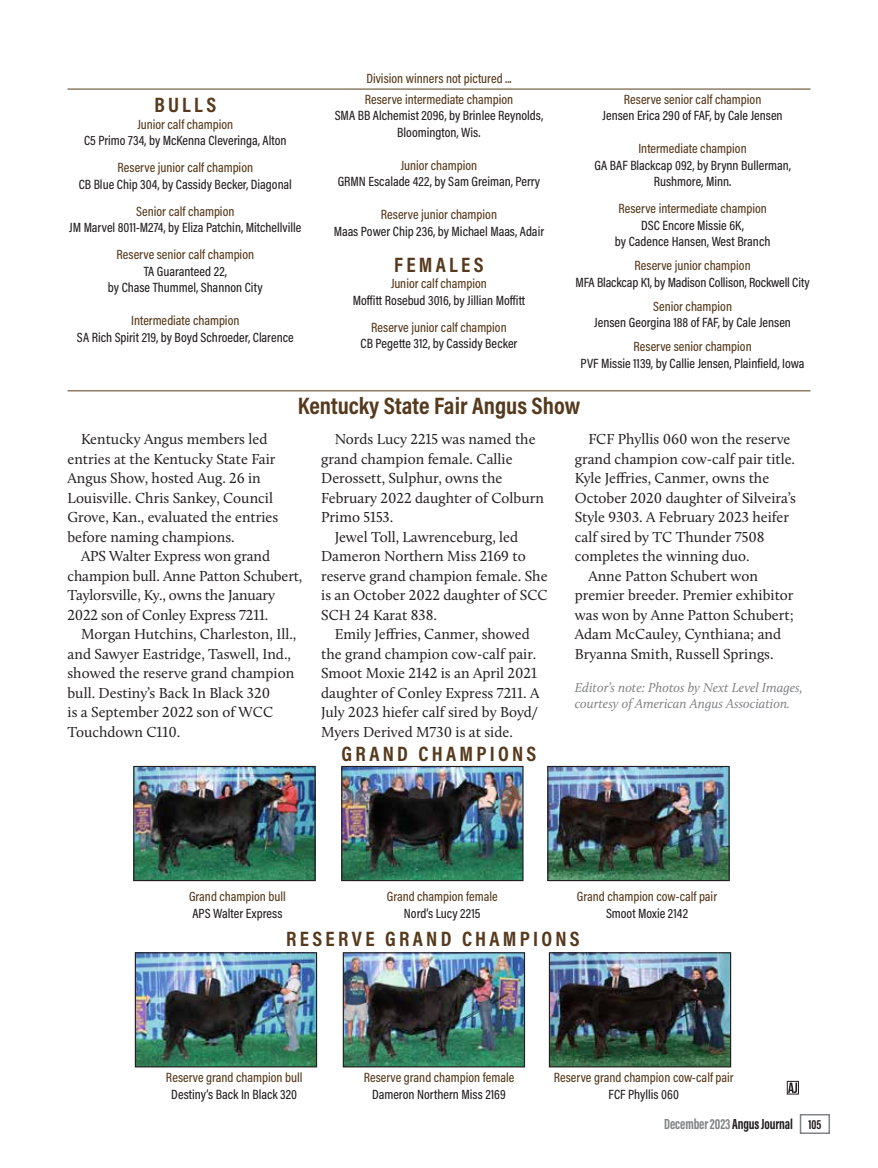
<style>
.page{position:relative;width:878px;height:1168px;background:#fff}
.page>*{position:absolute;margin:0;border:0;box-sizing:border-box;transform-origin:0 0}
.subhead_above_name{font:700 24px "Acumin Pro Cond";color:#563a1d}
.Grands{font:700 21px "Acumin Pro Cond";letter-spacing:.155em;color:#563a1d}
.Body_Text{font:15px/19.5px "Calluna";color:#231f20}
.t1{font:700 15px "Acumin Pro Extra Cond";letter-spacing:-.01em;color:#808285}
.ShowAnimal{font:500 13.5px/16.5px "Acumin Pro Cond";color:#231f20;text-align:center}
.ShowWin{font:500 13.5px "Acumin Pro Cond";color:#563a1d}
.Editor_s_Note{font:italic 13.5px/16.5px "Calluna";color:#808285}
.NotPictured{font:500 13.5px "Acumin Pro Cond";color:#563a1d}
.s1{color:#231f20}
.s2{font-size:13.5px;color:#231f20}
</style>
<div class="page">
<hr style="left:68px;top:89px;width:742px;height:1px;background:#563a1d">
<hr style="left:68px;top:390px;width:742px;height:1px;background:#563a1d">
<img style="left:135px;top:768px;width:178px;height:111px">
<div style="left:133px;top:766px;width:182px;height:115px;border:1px solid #231f20"></div>
<img style="left:343px;top:768px;width:178px;height:111px">
<div style="left:341px;top:766px;width:182px;height:115px;border:1px solid #231f20"></div>
<img style="left:549px;top:768px;width:178px;height:111px">
<div style="left:547px;top:766px;width:182px;height:115px;border:1px solid #231f20"></div>
<img style="left:137px;top:954px;width:178px;height:111px">
<div style="left:135px;top:952px;width:182px;height:115px;border:1px solid #231f20"></div>
<img style="left:345px;top:954px;width:178px;height:111px">
<div style="left:343px;top:952px;width:182px;height:115px;border:1px solid #231f20"></div>
<img style="left:551px;top:954px;width:178px;height:111px">
<div style="left:549px;top:952px;width:182px;height:115px;border:1px solid #231f20"></div>
<div style="left:787px;top:1081px;width:11px;height:13px;border:1px solid #231f20"></div>
<svg style="left:788px;top:1082px;width:9px;height:11px"></svg>
<div style="left:799px;top:1114px;width:31px;height:20px;border:2px solid #808285"></div>
<p class="NotPictured" style="left:366px;top:69px;width:147px">Division winners not pictured ...</p>
<p class="ShowWin" style="left:623px;top:90px;width:139px">Reserve senior calf champion</p>
<p class="ShowAnimal" style="left:602px;top:107px;width:181px">Jensen Erica 290 of FAF, by Cale Jensen</p>
<p class="ShowWin" style="left:638px;top:140px;width:110px">Intermediate champion</p>
<p class="ShowAnimal" style="left:594px;top:157px;width:198px">GA BAF Blackcap 092, by Brynn Bullerman,<br>Rushmore, Minn.</p>
<p class="ShowWin" style="left:618px;top:200px;width:150px">Reserve intermediate champion</p>
<p class="ShowAnimal" style="left:641px;top:217px;width:104px">DSC Encore Missie 6K,</p>
<p class="ShowAnimal" style="left:615px;top:233px;width:157px">by Cadence Hansen, West Branch</p>
<p class="ShowWin" style="left:634px;top:257px;width:118px">Reserve junior champion</p>
<p class="ShowAnimal" style="left:575px;top:274px;width:236px">MFA Blackcap K1, by Madison Collison, Rockwell City</p>
<p class="ShowWin" style="left:653px;top:297px;width:80px">Senior champion</p>
<p class="ShowAnimal" style="left:594px;top:314px;width:198px">Jensen Georgina 188 of FAF, by Cale Jensen</p>
<p class="ShowWin" style="left:633px;top:338px;width:120px">Reserve senior champion</p>
<p class="ShowAnimal" style="left:580px;top:355px;width:225px">PVF Missie 1139, by Callie Jensen, Plainfield, Iowa</p>
<p class="subhead_above_name" style="left:298px;top:390px;width:284px">Kentucky State Fair Angus Show</p>
<p class="ShowWin" style="left:365px;top:90px;width:150px">Reserve intermediate champion</p>
<p class="ShowAnimal" style="left:335px;top:107px;width:210px">SMA BB Alchemist 2096, by Brinlee Reynolds,<br>Bloomington, Wis.</p>
<p class="ShowWin" style="left:400px;top:156px;width:78px">Junior champion</p>
<p class="ShowAnimal" style="left:338px;top:173px;width:204px">GRMN Escalade 422, by Sam Greiman, Perry</p>
<p class="ShowWin" style="left:381px;top:206px;width:118px">Reserve junior champion</p>
<p class="ShowAnimal" style="left:334px;top:222px;width:212px">Maas Power Chip 236, by Michael Maas, Adair</p>
<p class="Grands" style="left:394px;top:251px;width:91px">FEMALES</p>
<p class="ShowWin" style="left:391px;top:275px;width:97px">Junior calf champion</p>
<p class="ShowAnimal" style="left:353px;top:291px;width:174px">Moffitt Rosebud 3016, by Jillian Moffitt</p>
<p class="ShowWin" style="left:371px;top:318px;width:137px">Reserve junior calf champion</p>
<p class="ShowAnimal" style="left:360px;top:335px;width:158px">CB Pegette 312, by Cassidy Becker</p>
<p class="Grands" style="left:154px;top:91px;width:63px">BULLS</p>
<p class="ShowWin" style="left:137px;top:115px;width:97px">Junior calf champion</p>
<p class="ShowAnimal" style="left:84px;top:132px;width:204px">C5 Primo 734, by McKenna Cleveringa, Alton</p>
<p class="ShowWin" style="left:118px;top:159px;width:137px">Reserve junior calf champion</p>
<p class="ShowAnimal" style="left:79px;top:176px;width:215px">CB Blue Chip 304, by Cassidy Becker, Diagonal</p>
<p class="ShowWin" style="left:136px;top:202px;width:100px">Senior calf champion</p>
<p class="ShowAnimal" style="left:69px;top:219px;width:234px">JM Marvel 8011-M274, by Eliza Patchin, Mitchellville</p>
<p class="ShowWin" style="left:116px;top:246px;width:139px">Reserve senior calf champion</p>
<p class="ShowAnimal" style="left:144px;top:263px;width:85px">TA Guaranteed 22,</p>
<p class="ShowAnimal" style="left:108px;top:279px;width:156px">by Chase Thummel, Shannon City</p>
<p class="ShowWin" style="left:131px;top:312px;width:110px">Intermediate champion</p>
<p class="ShowAnimal" style="left:77px;top:329px;width:218px">SA Rich Spirit 219, by Boyd Schroeder, Clarence</p>
<p class="Body_Text" style="left:68px;top:429px;width:212px;text-indent:14px">Kentucky Angus members led entries at the Kentucky State Fair<br>Angus Show, hosted Aug. 26 in<br>Louisville. Chris Sankey, Council<br>Grove, Kan., evaluated the entries before naming champions.</p>
<p class="Body_Text" style="left:68px;top:546px;width:236px;text-indent:14px">APS Walter Express won grand champion bull. Anne Patton Schubert, Taylorsville, Ky., owns the January 2022 son of Conley Express 7211.</p>
<p class="Body_Text" style="left:68px;top:624px;width:230px;text-indent:14px">Morgan Hutchins, Charleston, Ill., and Sawyer Eastridge, Taswell, Ind., showed the reserve grand champion bull. Destiny’s Back In Black 320<br>is a September 2022 son of WCC<br>Touchdown C110.</p>
<p class="Body_Text" style="left:321px;top:429px;width:224px;text-indent:14px">Nords Lucy 2215 was named the grand champion female. Callie<br>Derossett, Sulphur, owns the<br>February 2022 daughter of Colburn<br>Primo 5153.</p>
<p class="Body_Text" style="left:321px;top:527px;width:228px;text-indent:14px">Jewel Toll, Lawrenceburg, led<br>Dameron Northern Miss 2169 to reserve grand champion female. She is an October 2022 daughter of SCC<br>SCH 24 Karat 838.</p>
<p class="Body_Text" style="left:321px;top:624px;width:220px;text-indent:14px">Emily Jeffries, Canmer, showed the grand champion cow-calf pair.<br>Smoot Moxie 2142 is an April 2021 daughter of Conley Express 7211. A<br>July 2023 hiefer calf sired by Boyd/<br>Myers Derived M730 is at side.</p>
<p class="Grands" style="left:341px;top:740px;width:196px">GRAND CHAMPIONS</p>
<p class="Body_Text" style="left:574px;top:429px;width:222px;text-indent:14px">FCF Phyllis 060 won the reserve grand champion cow-calf pair title.<br>Kyle Jeffries, Canmer, owns the<br>October 2020 daughter of Silveira’s<br>Style 9303. A February 2023 heifer calf sired by TC Thunder 7508 completes the winning duo.</p>
<p class="Body_Text" style="left:574px;top:566px;width:220px;text-indent:14px">Anne Patton Schubert won premier breeder. Premier exhibitor was won by Anne Patton Schubert;<br>Adam McCauley, Cynthiana; and<br>Bryanna Smith, Russell Springs.</p>
<p class="Editor_s_Note" style="left:574px;top:679px;width:229px">Editor’s note: Photos by Next Level Images, courtesy of American Angus Association.</p>
<p class="ShowWin" style="left:577px;top:888px;width:142px">Grand champion cow-calf pair</p>
<p class="ShowAnimal" style="left:606px;top:904px;width:83px">Smoot Moxie 2142</p>
<p class="Grands" style="left:286px;top:925px;width:295px">RESERVE GRAND CHAMPIONS</p>
<p class="ShowWin" style="left:387px;top:888px;width:112px">Grand champion female</p>
<p class="ShowAnimal" style="left:404px;top:904px;width:78px">Nord’s Lucy 2215</p>
<p class="ShowWin" style="left:189px;top:888px;width:98px">Grand champion bull</p>
<p class="ShowAnimal" style="left:192px;top:904px;width:91px">APS Walter Express</p>
<p class="ShowWin" style="left:166px;top:1068px;width:138px">Reserve grand champion bull</p>
<p class="ShowAnimal" style="left:171px;top:1085px;width:127px">Destiny’s Back In Black 320</p>
<p class="ShowWin" style="left:363px;top:1068px;width:152px">Reserve grand champion female</p>
<p class="ShowAnimal" style="left:372px;top:1085px;width:135px">Dameron Northern Miss 2169</p>
<p class="ShowWin" style="left:554px;top:1068px;width:181px">Reserve grand champion cow-calf pair</p>
<p class="ShowAnimal" style="left:608px;top:1085px;width:72px">FCF Phyllis 060</p>
<p class="t1" style="left:664px;top:1115px;width:159px">December 2023 <span class="s1">Angus Journal</span> <span class="s2">105</span></p>
</div>
